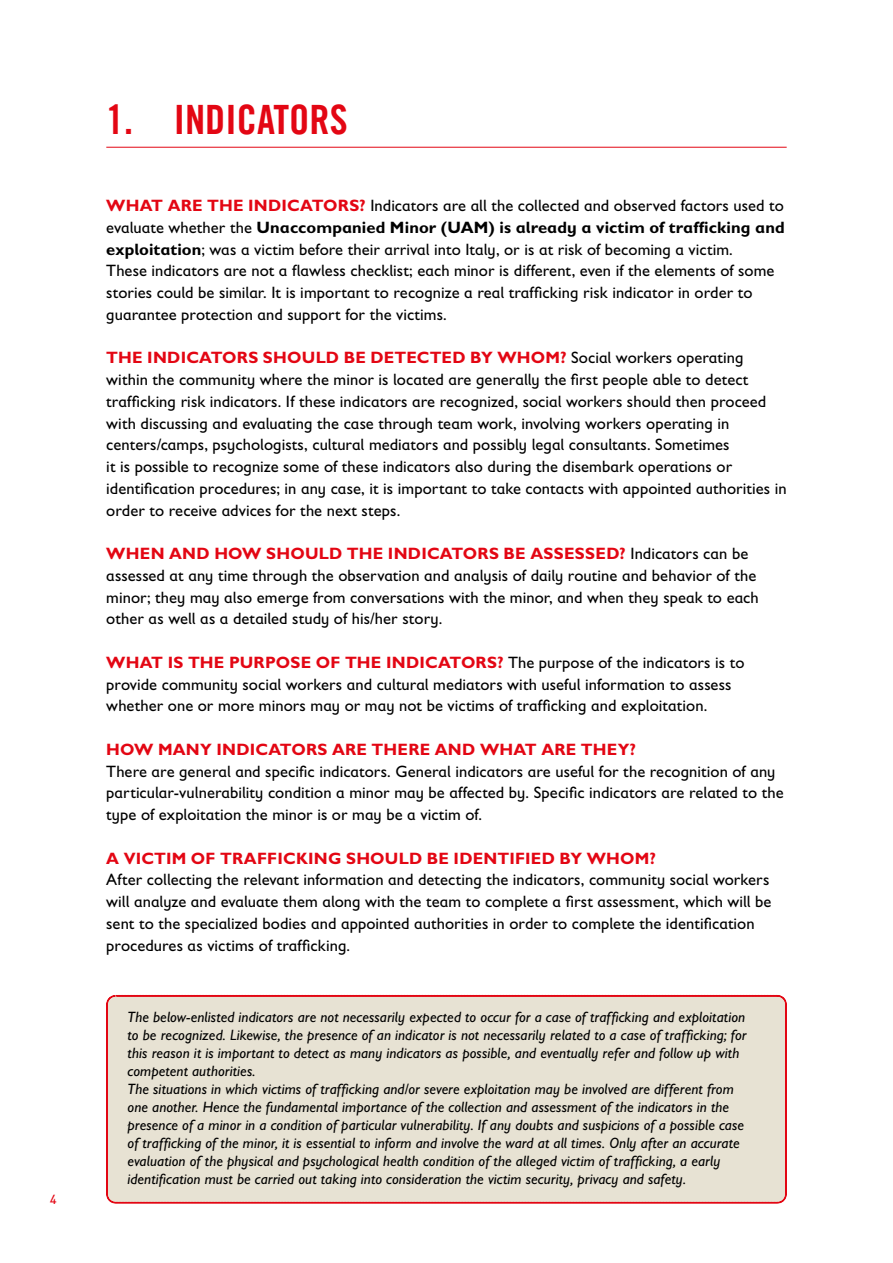
<style>
.page{position:relative;width:893px;height:1263px;background:#fff}
.page>*{position:absolute;margin:0;border:0;box-sizing:border-box;transform-origin:0 0}
.t1{font:40.5px "Trade Gothic LT Com Bd Cn 20";color:#e30613}
.t2{font:16.5px/21.8px "Gill Sans Infant Std";letter-spacing:.005em;color:#000}
.t3{font:700 16.5px "Gill Sans Infant Std";letter-spacing:.015em;color:#e30613}
.t4{font:italic 15px/18px "Gill Sans Infant Std";letter-spacing:.01em;color:#000}
.t5{font:13.5px "Gill Sans Infant Std";color:#e30613}
.s1{font-weight:700;color:#e30613}
.s2{font-weight:700}
</style>
<div class="page">
<hr style="left:106px;top:147px;width:681px;height:1px;background:#e30613">
<div style="left:106px;top:995px;width:681px;height:209px;background:#e7e2d3"></div>
<p class="t5" style="left:50px;top:1191px;width:8px">4</p>
<p class="t1" style="left:106px;top:95px;width:243px">1. INDICATORS</p>
<p class="t2" style="left:106px;top:195px;width:680px"><span class="s1">WHAT ARE THE INDICATORS?</span> Indicators are all the collected and observed factors used to evaluate whether the <span class="s2">Unaccompanied Minor (UAM) is already a victim of trafficking and exploitation</span>; was a victim before their arrival into Italy, or is at risk of becoming a victim.<br>These indicators are not a flawless checklist; each minor is different, even if the elements of some stories could be similar. It is important to recognize a real trafficking risk indicator in order to guarantee protection and support for the victims.</p>
<p class="t2" style="left:106px;top:347px;width:682px"><span class="s1">THE INDICATORS SHOULD BE DETECTED BY WHOM?</span> Social workers operating within the community where the minor is located are generally the first people able to detect trafficking risk indicators. If these indicators are recognized, social workers should then proceed with discussing and evaluating the case through team work, involving workers operating in centers/camps, psychologists, cultural mediators and possibly legal consultants. Sometimes<br>it is possible to recognize some of these indicators also during the disembark operations or identification procedures; in any case, it is important to take contacts with appointed authorities in order to receive advices for the next steps.</p>
<p class="t2" style="left:106px;top:543px;width:654px"><span class="s1">WHEN AND HOW SHOULD THE INDICATORS BE ASSESSED?</span> Indicators can be assessed at any time through the observation and analysis of daily routine and behavior of the minor; they may also emerge from conversations with the minor, and when they speak to each other as well as a detailed study of his/her story.</p>
<p class="t2" style="left:106px;top:651px;width:640px"><span class="s1">WHAT IS THE PURPOSE OF THE INDICATORS?</span> The purpose of the indicators is to provide community social workers and cultural mediators with useful information to assess whether one or more minors may or may not be victims of trafficking and exploitation.</p>
<p class="t3" style="left:106px;top:740px;width:531px">HOW MANY INDICATORS ARE THERE AND WHAT ARE THEY?</p>
<p class="t2" style="left:106px;top:760px;width:679px">There are general and specific indicators. General indicators are useful for the recognition of any particular-vulnerability condition a minor may be affected by. Specific indicators are related to the type of exploitation the minor is or may be a victim of.</p>
<p class="t3" style="left:106px;top:848px;width:551px">A VICTIM OF TRAFFICKING SHOULD BE IDENTIFIED BY WHOM?</p>
<p class="t2" style="left:106px;top:869px;width:667px">After collecting the relevant information and detecting the indicators, community social workers will analyze and evaluate them along with the team to complete a first assessment, which will be sent to the specialized bodies and appointed authorities in order to complete the identification procedures as victims of trafficking.</p>
<p class="t4" style="left:128px;top:1008px;width:620px">The below-enlisted indicators are not necessarily expected to occur for a case of trafficking and exploitation to be recognized. Likewise, the presence of an indicator is not necessarily related to a case of trafficking; for this reason it is important to detect as many indicators as possible, and eventually refer and follow up with competent authorities.</p>
<p class="t4" style="left:128px;top:1080px;width:618px">The situations in which victims of trafficking and/or severe exploitation may be involved are different from one another. Hence the fundamental importance of the collection and assessment of the indicators in the presence of a minor in a condition of particular vulnerability. If any doubts and suspicions of a possible case of trafficking of the minor, it is essential to inform and involve the ward at all times. Only after an accurate evaluation of the physical and psychological health condition of the alleged victim of trafficking, a early identification must be carried out taking into consideration the victim security, privacy and safety.</p>
</div>
